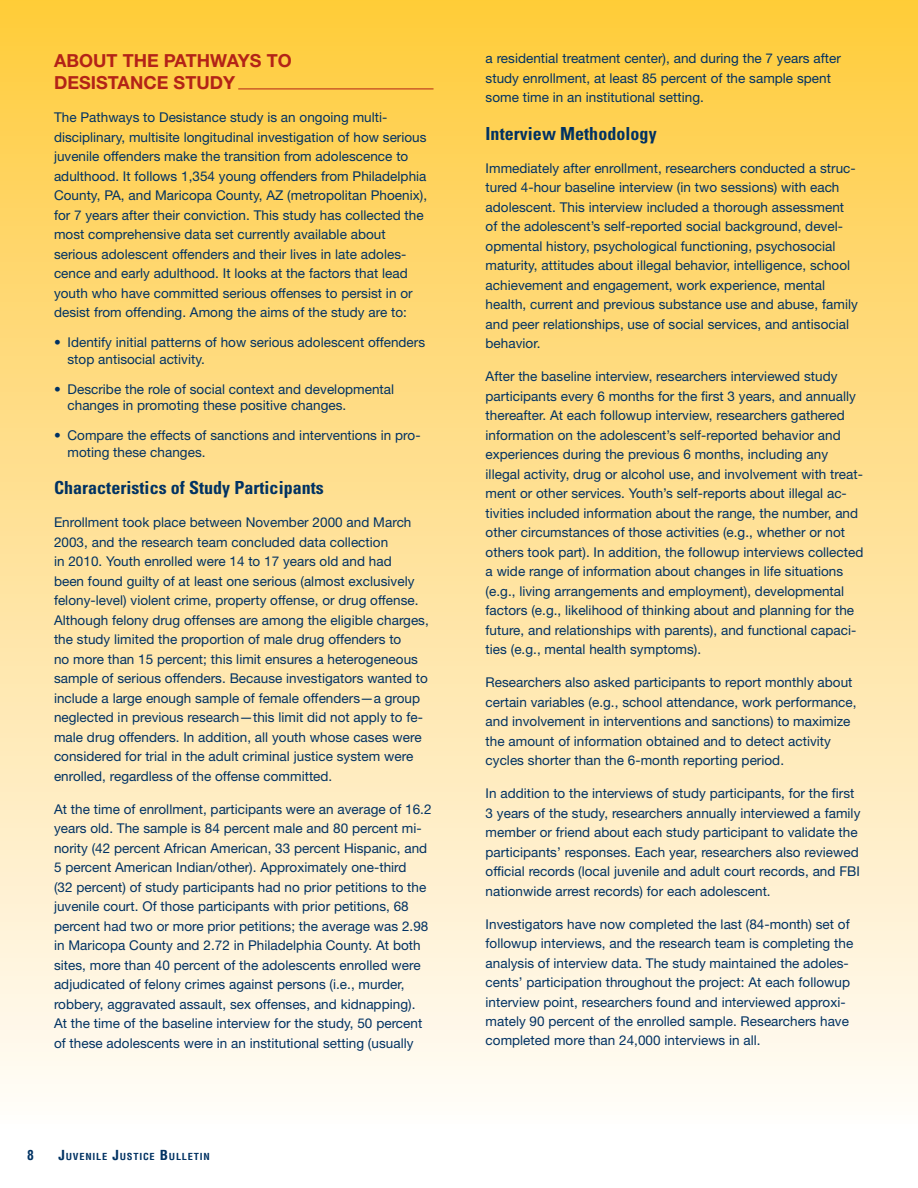
<style>
.page{position:relative;width:918px;height:1188px;background:#fff}
.page>*{position:absolute;margin:0;border:0;box-sizing:border-box;transform-origin:0 0}
.t1{font:700 condensed 18px "Univers LT Std";letter-spacing:.005em;color:#003263}
.t2{font:700 18px/22.5px "Helvetica Neue LT Std";letter-spacing:.005em;color:#b32317}
.t3{font:13.5px/19.5px "Helvetica Neue LT Std";letter-spacing:.005em;color:#003263}
.t4{font:700 condensed 13.5px "Helvetica LT Std";color:#003263}
.t5{font:700 condensed 9.45px "Helvetica LT Std";letter-spacing:.07em;color:#003263;scale:1.1 1}
.s1{font-size:13.5px}
</style>
<div class="page">
<div style="left:0;top:0;width:918px;height:1132px;background:linear-gradient(to bottom,#ffcb3f,#fffcfc)"></div>
<hr style="left:238px;top:89px;width:196px;height:1px;background:#b32317">
<p class="t2" style="left:54px;top:49px;width:239px">ABOUT THE PATHWAYS TO<br>DESISTANCE STUDY</p>
<p class="t3" style="left:54px;top:108px;width:375px">The Pathways to Desistance study is an ongoing multi&shy;disciplinary, multisite longitudinal investigation of how serious juvenile offenders make the transition from adolescence to adulthood. It follows 1,354 young offenders from Philadelphia County, PA, and Maricopa County, AZ (metropolitan Phoenix), for 7 years after their conviction. This study has collected the most comprehensive data set currently available about serious adolescent offenders and their lives in late adoles&shy;cence and early adulthood. It looks at the factors that lead youth who have committed serious offenses to persist in or desist from offending. Among the aims of the study are to:</p>
<p class="t3" style="left:68px;top:334px;width:359px;line-height:16.5px;text-indent:-14px">• Identify initial patterns of how serious adolescent offenders stop antisocial activity.</p>
<p class="t3" style="left:68px;top:381px;width:328px;line-height:16.5px;text-indent:-14px">• Describe the role of social context and developmental changes in promoting these positive changes.</p>
<p class="t3" style="left:68px;top:427px;width:355px;line-height:16.5px;text-indent:-14px">• Compare the effects of sanctions and interventions in pro&shy;moting these changes.</p>
<h4 class="t1" style="left:54px;top:477px;width:271px">Characteristics of Study Participants</h4>
<p class="t3" style="left:54px;top:513px;width:376px">Enrollment took place between November 2000 and March 2003, and the research team concluded data collection<br>in 2010. Youth enrolled were 14 to 17 years old and had<br>been found guilty of at least one serious (almost exclusively felony-level) violent crime, property offense, or drug offense.<br>Although felony drug offenses are among the eligible charges, the study limited the proportion of male drug offenders to<br>no more than 15 percent; this limit ensures a heterogeneous sample of serious offenders. Because investigators wanted to include a large enough sample of female offenders—a group neglected in previous research—this limit did not apply to fe&shy;male drug offenders. In addition, all youth whose cases were considered for trial in the adult criminal justice system were enrolled, regardless of the offense committed.</p>
<p class="t3" style="left:54px;top:799px;width:379px">At the time of enrollment, participants were an average of 16.2 years old. The sample is 84 percent male and 80 percent mi&shy;nority (42 percent African American, 33 percent Hispanic, and 5 percent American Indian/other). Approximately one-third<br>(32 percent) of study participants had no prior petitions to the juvenile court. Of those participants with prior petitions, 68 percent had two or more prior petitions; the average was 2.98 in Maricopa County and 2.72 in Philadelphia County. At both sites, more than 40 percent of the adolescents enrolled were adjudicated of felony crimes against persons (i.e., murder, robbery, aggravated assault, sex offenses, and kidnapping).<br>At the time of the baseline interview for the study, 50 percent of these adolescents were in an institutional setting (usually</p>
<p class="t4" style="left:27px;top:1147px;width:8px">8</p>
<p class="t5" style="left:59px;top:1151px;width:139px"><span class="s1">J</span>UVENILE <span class="s1">J</span>USTICE <span class="s1">B</span>ULLETIN</p>
<p class="t3" style="left:486px;top:48px;width:357px">a residential treatment center), and during the 7 years after study enrollment, at least 85 percent of the sample spent some time in an institutional setting.</p>
<h4 class="t1" style="left:486px;top:122px;width:173px">Interview Methodology</h4>
<p class="t3" style="left:486px;top:158px;width:374px">Immediately after enrollment, researchers conducted a struc&shy;tured 4-hour baseline interview (in two sessions) with each adolescent. This interview included a thorough assessment of the adolescent’s self-reported social background, devel&shy;opmental history, psychological functioning, psychosocial maturity, attitudes about illegal behavior, intelligence, school achievement and engagement, work experience, mental health, current and previous substance use and abuse, family and peer relationships, use of social services, and antisocial behavior.</p>
<p class="t3" style="left:486px;top:366px;width:379px">After the baseline interview, researchers interviewed study participants every 6 months for the first 3 years, and annually thereafter. At each followup interview, researchers gathered information on the adolescent’s self-reported behavior and experiences during the previous 6 months, including any illegal activity, drug or alcohol use, and involvement with treat&shy;ment or other services. Youth’s self-reports about illegal ac&shy;tivities included information about the range, the number, and other circumstances of those activities (e.g., whether or not others took part). In addition, the followup interviews collected a wide range of information about changes in life situations (e.g., living arrangements and employment), developmental factors (e.g., likelihood of thinking about and planning for the future, and relationships with parents), and functional capaci&shy;ties (e.g., mental health symptoms).</p>
<p class="t3" style="left:486px;top:672px;width:372px">Researchers also asked participants to report monthly about certain variables (e.g., school attendance, work performance, and involvement in interventions and sanctions) to maximize the amount of information obtained and to detect activity cycles shorter than the 6-month reporting period.</p>
<p class="t3" style="left:486px;top:783px;width:376px">In addition to the interviews of study participants, for the first 3 years of the study, researchers annually interviewed a family member or friend about each study participant to validate the participants’ responses. Each year, researchers also reviewed official records (local juvenile and adult court records, and FBI nationwide arrest records) for each adolescent.</p>
<p class="t3" style="left:486px;top:914px;width:369px">Investigators have now completed the last (84-month) set of followup interviews, and the research team is completing the analysis of interview data. The study maintained the adoles&shy;cents’ participation throughout the project: At each followup interview point, researchers found and interviewed approxi&shy;mately 90 percent of the enrolled sample. Researchers have completed more than 24,000 interviews in all.</p>
</div>
